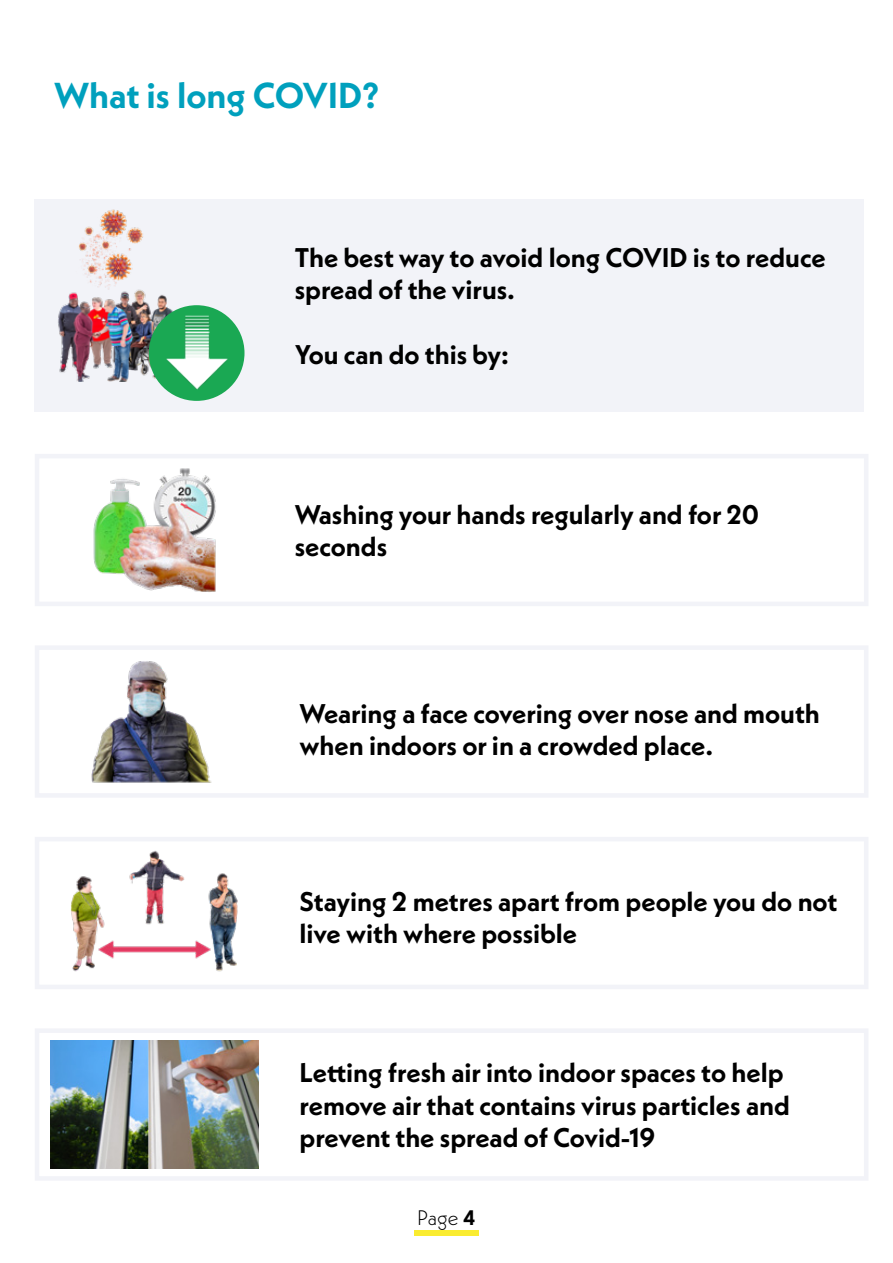
<style>
.page{position:relative;width:893px;height:1263px;background:#fff}
.page>*{position:absolute;margin:0;border:0;box-sizing:border-box;transform-origin:0 0}
.t1{font:700 36px "Neue Kabel";color:#00a0bd}
.t2{font:700 27px/32.4px "Neue Kabel";color:#000}
.t3{font:300 21px "Neue Kabel";color:#000}
.s1{font-weight:700}
</style>
<div class="page">
<div style="left:414px;top:1230px;width:64px;height:5px;background:#faec31"></div>
<div style="left:35px;top:199px;width:829px;height:212px;background:#f2f3f8"></div>
<img style="left:58px;top:210px;width:115px;height:172px">
<div style="left:35px;top:454px;width:833px;height:152px;border:4px solid #f2f3f8"></div>
<img style="left:93px;top:468px;width:123px;height:124px">
<div style="left:35px;top:645px;width:833px;height:153px;border:4px solid #f2f3f8"></div>
<img style="left:91px;top:661px;width:121px;height:122px">
<div style="left:35px;top:837px;width:833px;height:152px;border:4px solid #f2f3f8"></div>
<img style="left:71px;top:850px;width:167px;height:122px">
<div style="left:35px;top:1028px;width:833px;height:153px;border:4px solid #f2f3f8"></div>
<img style="left:50px;top:1041px;width:209px;height:127px">
<div style="left:149px;top:305px;width:95px;height:96px;background:#1aa853;border-radius:50%"></div>
<img style="left:165px;top:315px;width:63px;height:76px">
<h1 class="t1" style="left:54px;top:73px;width:327px">What is long COVID?</h1>
<p class="t2" style="left:295px;top:241px;width:532px">The best way to avoid long COVID is to reduce spread of the virus.</p>
<p class="t2" style="left:295px;top:338px;width:216px">You can do this by:</p>
<p class="t2" style="left:295px;top:498px;width:466px">Washing your hands regularly and for 20 seconds</p>
<p class="t2" style="left:299px;top:697px;width:522px">Wearing a face covering over nose and mouth when indoors or in a crowded place.</p>
<p class="t2" style="left:299px;top:885px;width:539px">Staying 2 metres apart from people you do not live with where possible</p>
<p class="t2" style="left:299px;top:1056px;width:492px">Letting fresh air into indoor spaces to help remove air that contains virus particles and prevent the spread of Covid-19</p>
<p class="t3" style="left:417px;top:1204px;width:60px">Page <span class="s1">4</span></p>
</div>
